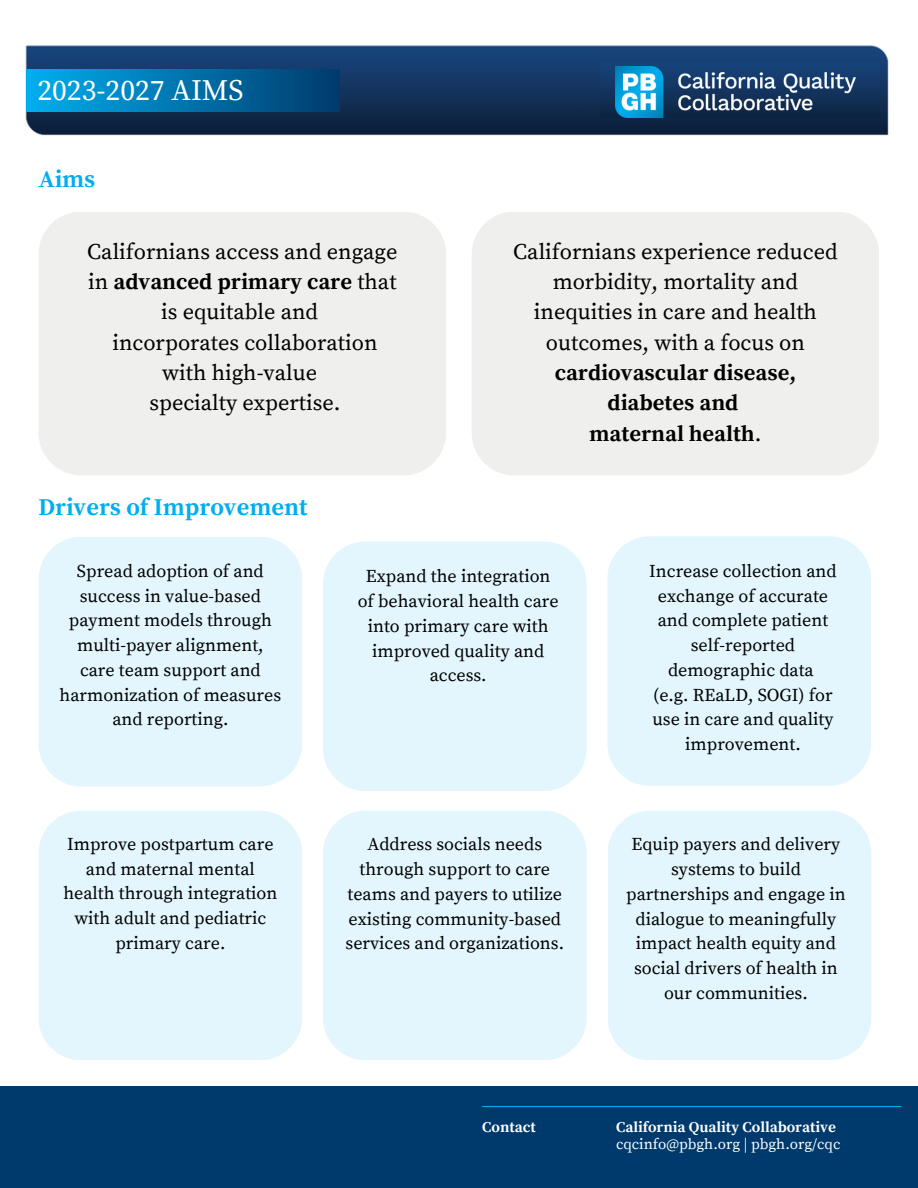
<style>
.page{position:relative;width:918px;height:1188px;background:#fff}
.page>*{position:absolute;margin:0;border:0;box-sizing:border-box;transform-origin:0 0}
.t1{font:29.55px "Source Serif Pro";color:#feffff}
.t2{font:700 24px "Source Serif Pro";color:#00aeef}
.t3{font:22.2px/30.3px "Source Serif Pro";color:#000;text-align:center}
.t4{font:700 22.2px "Source Serif Pro";color:#000}
.t5{font:18px/24.8px "Source Serif Pro";color:#000;text-align:center}
.t6{font:700 15px "Source Serif Pro";color:#feffff}
.t7{font:15px "Source Serif Pro";color:#feffff}
.s1{font-weight:700}
.s2{font-weight:400}
</style>
<div class="page">
<div style="left:0;top:1086px;width:918px;height:102px;background:#00396b"></div>
<hr style="left:482px;top:1106px;width:419px;height:1px;background:#00aeef">
<div style="left:39px;top:212px;width:407px;height:263px;background:#efefed"></div>
<div style="left:472px;top:212px;width:407px;height:263px;background:#efefed"></div>
<img style="left:25px;top:45px;width:864px;height:91px">
<img style="left:600px;top:64px;width:279px;height:54px">
<div style="left:323px;top:541px;width:264px;height:250px;background:#e3f6fd"></div>
<div style="left:607px;top:536px;width:264px;height:250px;background:#e3f6fd"></div>
<div style="left:39px;top:537px;width:263px;height:249px;background:#e3f6fd"></div>
<div style="left:323px;top:811px;width:264px;height:249px;background:#e3f6fd"></div>
<div style="left:39px;top:811px;width:263px;height:249px;background:#e3f6fd"></div>
<div style="left:608px;top:811px;width:263px;height:249px;background:#e3f6fd"></div>
<img style="left:615px;top:66px;width:240px;height:52px">
<div style="left:27px;top:69px;width:312px;height:42px;background:linear-gradient(to right,#00aeef,#003b6d)"></div>
<p class="t1" style="left:38px;top:73px;width:208px">2023-2027 AIMS</p>
<p class="t2" style="left:39px;top:165px;width:58px">Aims</p>
<p class="t3" style="left:87px;top:237px;width:312px">Californians access and engage in <span class="s1">advanced primary care</span> that is equitable and</p>
<p class="t3" style="left:112px;top:328px;width:267px">incorporates collaboration with high-value</p>
<p class="t3" style="left:149px;top:389px;width:193px">specialty expertise.</p>
<p class="t2" style="left:39px;top:493px;width:271px">Drivers of Improvement</p>
<p class="t3" style="left:513px;top:237px;width:326px">Californians experience reduced morbidity, mortality and inequities in care and health outcomes, with a focus on <span class="s1">cardiovascular disease, diabetes and</span></p>
<p class="t4" style="left:589px;top:420px;width:174px">maternal health<span class="s2">.</span></p>
<p class="t5" style="left:60px;top:559px;width:223px">Spread adoption of and success in value-based payment models through multi-payer alignment, care team support and harmonization of measures and reporting.</p>
<p class="t5" style="left:358px;top:565px;width:202px">Expand the integration of behavioral health care into primary care with improved quality and access.</p>
<p class="t5" style="left:649px;top:559px;width:189px">Increase collection and exchange of accurate and complete patient self-reported demographic data</p>
<p class="t5" style="left:652px;top:683px;width:183px">(e.g. REaLD, SOGI) for use in care and quality improvement.</p>
<p class="t5" style="left:63px;top:832px;width:216px">Improve postpartum care and maternal mental health through integration with adult and pediatric primary care.</p>
<p class="t5" style="left:626px;top:833px;width:221px">Equip payers and delivery systems to build partnerships and engage in dialogue to meaningfully impact health equity and social drivers of health in our communities.</p>
<p class="t5" style="left:346px;top:833px;width:220px">Address socials needs through support to care teams and payers to utilize existing community-based services and organizations.</p>
<p class="t6" style="left:482px;top:1118px;width:55px">Contact</p>
<p class="t6" style="left:616px;top:1118px;width:222px">California Quality Collaborative</p>
<p class="t7" style="left:616px;top:1135px;width:226px">cqcinfo@pbgh.org | pbgh.org/cqc</p>
</div>
